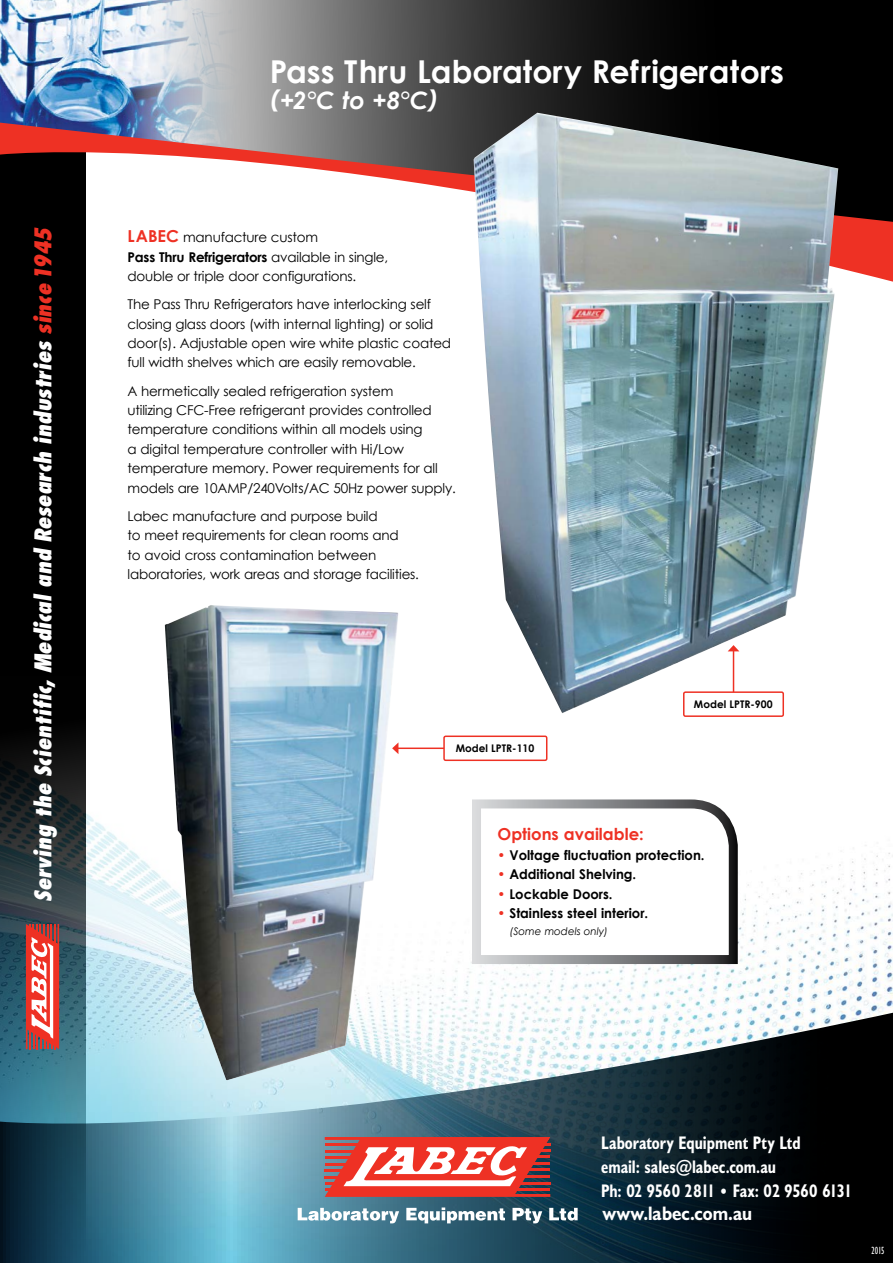
<style>
.page{position:relative;width:893px;height:1263px;background:#fff}
.page>*{position:absolute;margin:0;border:0;box-sizing:border-box;transform-origin:0 0}
.t1{font:700 31.5px "Century Gothic";color:#fff}
.t2{font:italic 700 24px "Century Gothic";color:#fff}
.t3{font:italic 800 condensed 22.5px "Futura";color:#fff}
.t4{font:700 19.65px "Humanist 521 BT";color:#fff;scale:.9 1}
.t5{font:700 condensed 18.3px/23.9px "Humanist 521 BT";color:#fff;scale:.9 1}
.t6{font:700 16.5px "Century Gothic";color:#ee3124}
.t7{font:13.5px/19.5px "Century Gothic";letter-spacing:-.015em;color:#000}
.t8{font:700 13.5px "Century Gothic";color:#000}
.t9{font:700 10.5px "Century Gothic";color:#000}
.t10{font:italic 10.5px "Century Gothic";color:#000}
.t11{font:condensed 10.5px "Humanist 521 BT";color:#fff;scale:.9 1}
.s1{color:#ee3124}
.s2{font-weight:700;font-size:16.5px;color:#ee3124}
.s3{font-weight:700}
</style>
<div class="page">
<div style="left:0;top:142px;width:85px;height:1121px;background:#000"></div>
<img style="left:0;top:676px;width:893px;height:334px">
<svg style="left:0;top:1010px;width:893px;height:253px;background:#4d6c78"></svg>
<svg style="left:325px;top:1137px;width:225px;height:60px"></svg>
<svg style="left:298px;top:1208px;width:101px;height:15px"></svg>
<svg style="left:406px;top:1207px;width:99px;height:16px"></svg>
<svg style="left:512px;top:1208px;width:30px;height:15px"></svg>
<svg style="left:549px;top:1208px;width:29px;height:12px"></svg>
<svg style="left:26px;top:924px;width:33px;height:125px;background:#e56a63"></svg>
<svg style="left:251px;top:0;width:642px;height:119px;background:#303030"></svg>
<img style="left:0;top:0;width:251px;height:119px">
<svg style="left:0;top:119px;width:893px;height:166px"></svg>
<img style="left:474px;top:113px;width:364px;height:600px">
<svg style="left:467px;top:795px;width:275px;height:173px"></svg>
<hr style="left:733px;top:651px;width:1px;height:53px;background:#ee3124">
<svg style="left:728px;top:645px;width:11px;height:6px"></svg>
<div style="left:684px;top:692px;width:99px;height:24px;background:#fff;border-radius:2px"></div>
<div style="left:683px;top:691px;width:101px;height:26px;border:2px solid #ee3124;border-radius:2px"></div>
<img style="left:165px;top:605px;width:234px;height:475px">
<hr style="left:398px;top:747px;width:66px;height:2px;background:#ee3124">
<svg style="left:392px;top:742px;width:6px;height:12px"></svg>
<div style="left:444px;top:736px;width:103px;height:24px;background:#fff;border-radius:2px"></div>
<div style="left:443px;top:735px;width:104px;height:26px;border:2px solid #ee3124;border-radius:2px"></div>
<h3 class="t3" style="left:29px;top:902px;width:676px;rotate:-90deg">Serving the Scientific, Medical and Research industries <span class="s1">since 1945</span></h3>
<h1 class="t1" style="left:270px;top:52px;width:516px">Pass Thru Laboratory Refrigerators</h1>
<h2 class="t2" style="left:270px;top:85px;width:170px">(+2°C to +8°C)</h2>
<p class="t7" style="left:128px;top:227px;width:262px"><span class="s2">LABEC</span> manufacture custom<br><span class="s3">Pass Thru Refrigerators</span> available in single, double or triple door configurations.</p>
<p class="t7" style="left:128px;top:294px;width:325px">The Pass Thru Refrigerators have interlocking self closing glass doors (with internal lighting) or solid door(s). Adjustable open wire white plastic coated full width shelves which are easily removable.</p>
<p class="t7" style="left:128px;top:381px;width:330px">A hermetically sealed refrigeration system<br>utilizing CFC-Free refrigerant provides controlled temperature conditions within all models using<br>a digital temperature controller with Hi/Low temperature memory. Power requirements for all models are 10AMP/240Volts/AC 50Hz power supply.</p>
<p class="t7" style="left:128px;top:506px;width:293px">Labec manufacture and purpose build<br>to meet requirements for clean rooms and<br>to avoid cross contamination between laboratories, work areas and storage facilities.</p>
<p class="t9" style="left:456px;top:742px;width:80px">Model LPTR-110</p>
<p class="t9" style="left:694px;top:698px;width:80px">Model LPTR-900</p>
<p class="t6" style="left:497px;top:824px;width:148px">Options available:</p>
<p class="t8" style="left:497px;top:846px;width:209px"><span class="s1">•</span> Voltage fluctuation protection.</p>
<p class="t8" style="left:497px;top:866px;width:140px"><span class="s1">•</span> Additional Shelving.</p>
<p class="t8" style="left:497px;top:885px;width:117px"><span class="s1">•</span> Lockable Doors.</p>
<p class="t8" style="left:497px;top:905px;width:152px"><span class="s1">•</span> Stainless steel interior.</p>
<p class="t10" style="left:510px;top:925px;width:100px">(Some models only)</p>
<h3 class="t5" style="left:601px;top:1130px;width:278px">Laboratory Equipment Pty Ltd<br>email: sales@labec.com.au<br>Ph: 02 9560 2811 • Fax: 02 9560 6131</h3>
<h3 class="t4" style="left:603px;top:1201px;width:167px">www.labec.com.au</h3>
<p class="t11" style="left:872px;top:1245px;width:16px">2015</p>
</div>
